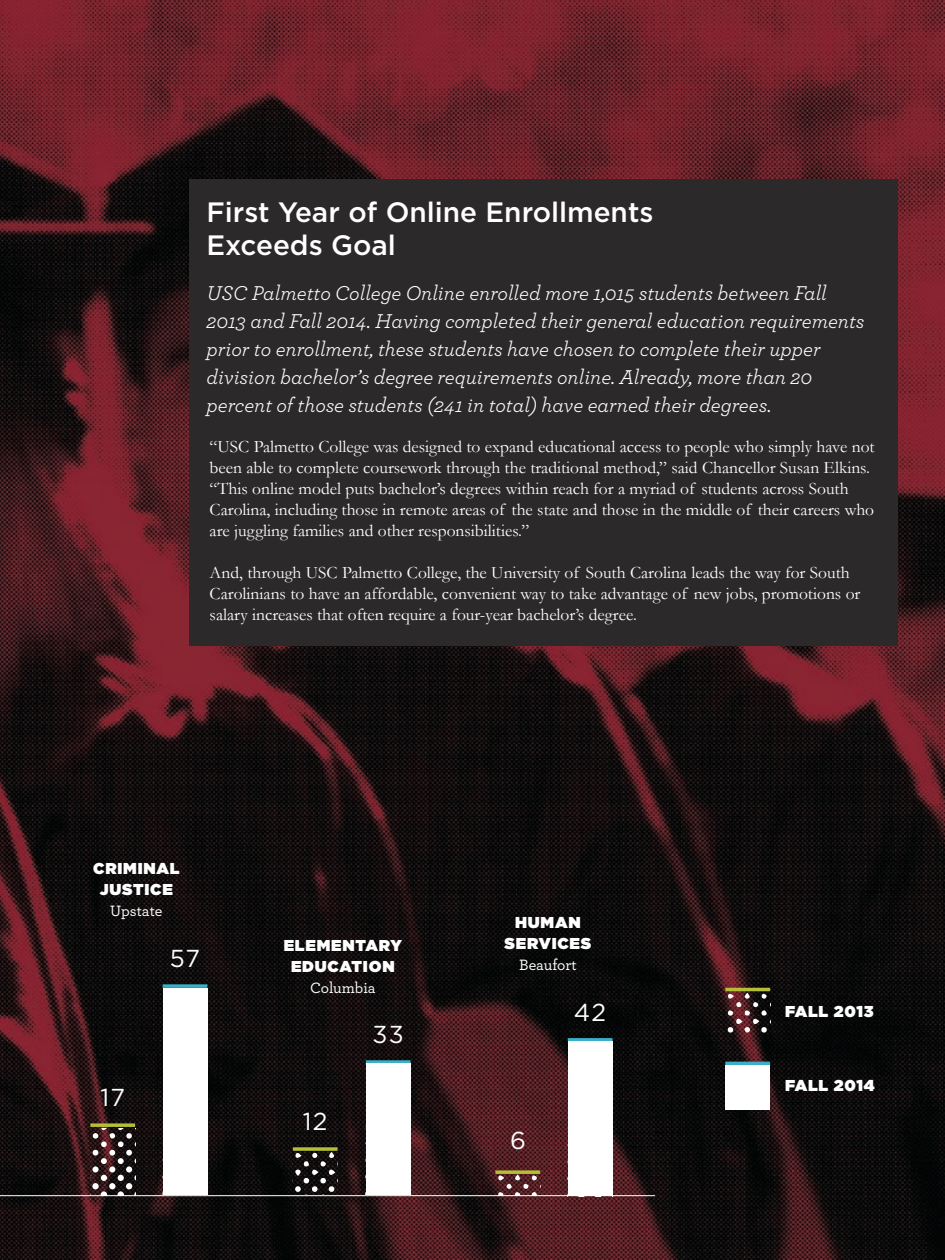
<style>
.page{position:relative;width:945px;height:1260px;background:#fff}
.page>*{position:absolute;margin:0;border:0;box-sizing:border-box;transform-origin:0 0}
.t1{font:500 28px/33.6px "Gotham";color:#fff}
.t2{font:24.5px "Gotham";letter-spacing:.05em;color:#fff}
.t3{font:italic 21px/28px "Archer";color:#fff}
.t4{font:17.5px/21px "Garamond";color:#fff}
.t5{font:900 15.75px/21px "Gotham";letter-spacing:.05em;color:#fff}
.t6{font:500 15.75px "Archer";color:#fff}
</style>
<div class="page">
<img style="left:0;top:0;width:945px;height:1260px">
<div style="left:189px;top:179px;width:709px;height:467px;background:#2c292a"></div>
<hr style="left:0;top:1195px;width:655px;height:1px;background:#fff">
<svg style="left:163px;top:984px;width:44px;height:4px"></svg>
<svg style="left:366px;top:1060px;width:45px;height:3px"></svg>
<svg style="left:568px;top:1038px;width:45px;height:3px"></svg>
<svg style="left:101px;top:1191px;width:6px;height:4px"></svg>
<svg style="left:117px;top:1191px;width:7px;height:4px"></svg>
<div style="left:126px;top:1183px;width:6px;height:7px;background:#fff;border-radius:50%"></div>
<div style="left:109px;top:1183px;width:7px;height:7px;background:#fff;border-radius:50%"></div>
<div style="left:92px;top:1183px;width:7px;height:6px;background:#fff;border-radius:50%"></div>
<svg style="left:101px;top:1175px;width:6px;height:6px"></svg>
<div style="left:117px;top:1175px;width:7px;height:6px;background:#fff;border-radius:50%"></div>
<div style="left:126px;top:1166px;width:6px;height:7px;background:#fff;border-radius:50%"></div>
<svg style="left:109px;top:1166px;width:7px;height:7px"></svg>
<svg style="left:92px;top:1166px;width:7px;height:7px"></svg>
<svg style="left:93px;top:1129px;width:43px;height:35px;background:#4f3c3e"></svg>
<div style="left:163px;top:988px;width:44px;height:206px;background:#fff"></div>
<svg style="left:207px;top:1016px;width:1px;height:147px"></svg>
<div style="left:366px;top:1063px;width:45px;height:131px;background:#fff"></div>
<svg style="left:568px;top:1042px;width:45px;height:153px"></svg>
<svg style="left:90px;top:1123px;width:45px;height:4px"></svg>
<svg style="left:295px;top:1152px;width:43px;height:44px;background:#3b3738"></svg>
<svg style="left:293px;top:1147px;width:45px;height:4px"></svg>
<svg style="left:498px;top:1172px;width:43px;height:23px"></svg>
<svg style="left:728px;top:990px;width:43px;height:43px;background:#553a3c"></svg>
<hr style="left:725px;top:988px;width:45px;height:3px;background:#b5bf35">
<hr style="left:725px;top:1062px;width:45px;height:3px;background:#3bb0c8">
<div style="left:725px;top:1065px;width:45px;height:44px;background:#fff"></div>
<svg style="left:495px;top:1170px;width:45px;height:4px"></svg>
<h1 class="t1" style="left:206px;top:195px;width:449px">First Year of Online Enrollments<br>Exceeds Goal</h1>
<p class="t3" style="left:206px;top:278px;width:660px">USC Palmetto College Online enrolled more 1,015 students between Fall 2013 and Fall 2014. Having completed their general education requirements prior to enrollment, these students have chosen to complete their upper division bachelor’s degree requirements online. Already, more than 20 percent of those students (241 in total) have earned their degrees.</p>
<p class="t4" style="left:210px;top:436px;width:667px">“USC Palmetto College was designed to expand educational access to people who simply have not been able to complete coursework through the traditional method,” said Chancellor Susan Elkins. “This online model puts bachelor’s degrees within reach for a myriad of students across South Carolina, including those in remote areas of the state and those in the middle of their careers who are juggling families and other responsibilities.”</p>
<p class="t4" style="left:210px;top:562px;width:652px">And, through USC Palmetto College, the University of South Carolina leads the way for South<br>Carolinians to have an affordable, convenient way to take advantage of new jobs, promotions or salary increases that often require a four-year bachelor’s degree.</p>
<p class="t5" style="left:100px;top:857px;width:75px;text-indent:-7px">CRIMINAL<br>JUSTICE</p>
<p class="t6" style="left:110px;top:899px;width:54px">Upstate</p>
<h2 class="t2" style="left:170px;top:942px;width:32px">57</h2>
<h2 class="t2" style="left:100px;top:1082px;width:26px">17</h2>
<p class="t5" style="left:291px;top:935px;width:112px;text-indent:-7px">ELEMENTARY<br>EDUCA</p>
<p class="t5" style="left:352px;top:956px;width:31px">TION</p>
<p class="t6" style="left:310px;top:977px;width:67px">Columbia</p>
<h2 class="t2" style="left:303px;top:1106px;width:26px">12</h2>
<h2 class="t2" style="left:373px;top:1019px;width:33px">33</h2>
<p class="t5" style="left:505px;top:912px;width:86px;text-indent:11px">HUMAN<br>SERVICES</p>
<p class="t6" style="left:519px;top:953px;width:59px">Beaufort</p>
<h2 class="t2" style="left:510px;top:1125px;width:17px">6</h2>
<h2 class="t2" style="left:574px;top:997px;width:34px">42</h2>
<p class="t5" style="left:785px;top:1001px;width:22px">FALL</p>
<p class="t5" style="left:834px;top:1001px;width:41px">2013</p>
<p class="t5" style="left:785px;top:1074px;width:12px">FALL</p>
<p class="t5" style="left:834px;top:1074px;width:42px">2014</p>
</div>
